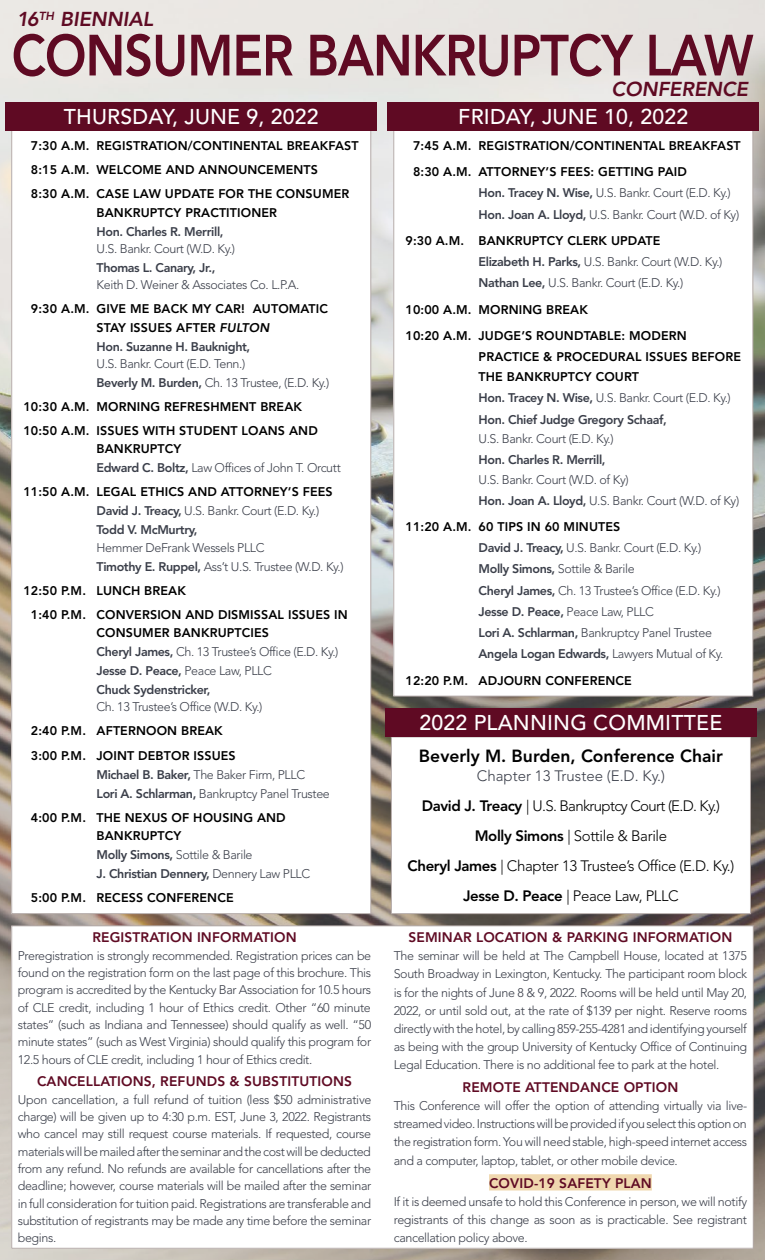
<style>
.page{position:relative;width:765px;height:1260px;background:#fff}
.page>*{position:absolute;margin:0;border:0;box-sizing:border-box;transform-origin:0 0}
.t1{font:800 57.5px "Avenir LT Std";letter-spacing:-.02em;color:#5f0a23;scale:.87 1}
.t2{font:500 21.25px "Avenir LT Std";letter-spacing:.01em;color:#fff}
.t3{font:italic 800 20px "Avenir LT Std";color:#5f0a23}
.t4{font:800 17.5px "Avenir LT Std";color:#000}
.t5{font:300 15px/30px "Avenir LT Std";letter-spacing:-.025em;color:#000;text-align:center}
.t6{font:800 13.75px "Avenir LT Std";letter-spacing:.01em;color:#5f0a23}
.t7{font:300 12.5px/17.4px "Avenir LT Std";letter-spacing:-.03em;color:#3b3f4a}
.t8{font:800 12.5px/24.1px "Avenir LT Std";letter-spacing:.01em;color:#000}
.t9{font:800 12.5px/19px "Avenir LT Std";letter-spacing:-.03em;color:#3b3f4a}
.s1{font-style:italic}
.s2{color:#3b3f4a}
.s3{font-weight:800}
.s4{font-weight:800;color:#000}
.s5{font-weight:300;color:#3b3f4a}
.s6{color:#000}
.s7{font-weight:300}
</style>
<div class="page">
<img style="left:0;top:0;width:765px;height:1260px">
<div style="left:12px;top:926px;width:741px;height:322px;background:#fff"></div>
<div style="left:489px;top:1174px;width:163px;height:17px;background:#f0d8af"></div>
<div style="left:394px;top:129px;width:359px;height:567px;background:#fff"></div>
<div style="left:12px;top:129px;width:359px;height:785px;background:#fff"></div>
<div style="left:388px;top:102px;width:371px;height:28px;background:#5f0a23"></div>
<div style="left:6px;top:102px;width:371px;height:28px;background:#5f0a23"></div>
<div style="left:391px;top:737px;width:359px;height:177px;background:#fff"></div>
<div style="left:391px;top:736px;width:360px;height:178px;border:1px solid #b3a9a7"></div>
<div style="left:385px;top:708px;width:372px;height:28px;background:#5f0a23"></div>
<h3 class="t3" style="left:17px;top:8px;width:138px">16<sup>TH</sup> BIENNIAL</h3>
<h1 class="t1" style="left:12px;top:21px;width:854px">CONSUMER BANKRUPTCY LAW</h1>
<h3 class="t3" style="left:611px;top:77px;width:138px">CONFERENCE</h3>
<h2 class="t2" style="left:64px;top:105px;width:257px">THURSDAY, JUNE 9, 2022</h2>
<h2 class="t2" style="left:458px;top:105px;width:232px">FRIDAY, JUNE 10, 2022</h2>
<p class="t8" style="left:31px;top:134px;width:329px">7:30 A.M. REGISTRATION/CONTINENTAL BREAKFAST<br>8:15 A.M. WELCOME AND ANNOUNCEMENTS<br>8:30 A.M. CASE LAW UPDATE FOR THE CONSUMER</p>
<p class="t8" style="left:97px;top:200px;width:182px">BANKRUPTCY PRACTITIONER</p>
<p class="t9" style="left:97px;top:222px;width:129px">Hon. Charles R. Merrill,</p>
<p class="t7" style="left:97px;top:240px;width:140px">U.S. Bankr. Court (W.D. Ky.)</p>
<p class="t9" style="left:97px;top:258px;width:120px">Thomas L. Canary, Jr.,</p>
<p class="t7" style="left:97px;top:276px;width:204px">Keith D. Weiner &amp; Associates Co. L.P.A.</p>
<p class="t8" style="left:97px;top:299px;width:233px;line-height:18.8px;text-indent:-66px">9:30 A.M. GIVE ME BACK MY CAR! AUTOMATIC<br>STAY ISSUES AFTER <span class="s1">FULTON<br></span><span class="s2">Hon. Suzanne H. Bauknight,</span></p>
<p class="t7" style="left:97px;top:354px;width:234px;line-height:19px">U.S. Bankr. Court (E.D. Tenn.)<br><span class="s3">Beverly M. Burden,</span> Ch. 13 Trustee, (E.D. Ky.)</p>
<p class="t8" style="left:23px;top:394px;width:296px">10:30 A.M. MORNING REFRESHMENT BREAK<br>10:50 A.M. ISSUES WITH STUDENT LOANS AND</p>
<p class="t7" style="left:97px;top:440px;width:246px;line-height:19px"><span class="s4">BANKRUPTCY<br></span><span class="s3">Edward C. Boltz,</span> Law Offices of John T. Orcutt</p>
<p class="t8" style="left:97px;top:483px;width:238px;line-height:19px;text-indent:-73px">11:50 A.M. LEGAL ETHICS AND ATTORNEY’S FEES<br><span class="s2">David J. Treacy,</span> <span class="s5">U.S. Bankr. Court (E.D. Ky.)<br></span><span class="s2">Todd V. McMurtry,</span></p>
<p class="t7" style="left:97px;top:538px;width:249px;line-height:19px">Hemmer DeFrank Wessels PLLC<br><span class="s3">Timothy E. Ruppel,</span> Ass’t U.S. Trustee (W.D. Ky.)</p>
<p class="t8" style="left:31px;top:578px;width:318px;text-indent:-8px">12:50 P.M. LUNCH BREAK<br>1:40 P.M. CONVERSION AND DISMISSAL ISSUES IN</p>
<p class="t9" style="left:97px;top:623px;width:243px"><span class="s6">CONSUMER BANKRUPTCIES<br></span>Cheryl James, <span class="s7">Ch. 13 Trustee’s Office (E.D. Ky.)<br></span>Jesse D. Peace, <span class="s7">Peace Law, PLLC<br></span>Chuck Sydenstricker,</p>
<p class="t7" style="left:97px;top:698px;width:167px">Ch. 13 Trustee’s Office (W.D. Ky.)</p>
<p class="t8" style="left:31px;top:719px;width:206px">2:40 P.M. AFTERNOON BREAK<br>3:00 P.M. JOINT DEBTOR ISSUES</p>
<p class="t7" style="left:97px;top:765px;width:235px;line-height:19px"><span class="s3">Michael B. Baker,</span> The Baker Firm, PLLC<br><span class="s3">Lori A. Schlarman,</span> Bankruptcy Panel Trustee</p>
<p class="t8" style="left:97px;top:808px;width:215px;line-height:18.9px;text-indent:-66px">4:00 P.M. THE NEXUS OF HOUSING AND<br>BANKRUPTCY<br><span class="s2">Molly Simons,</span> <span class="s5">Sottile &amp; Barile<br></span><span class="s2">J. Christian Dennery,</span> <span class="s5">Dennery Law PLLC</span></p>
<p class="t8" style="left:31px;top:886px;width:204px">5:00 P.M. RECESS CONFERENCE</p>
<p class="t6" style="left:92px;top:929px;width:206px">REGISTRATION INFORMATION</p>
<p class="t7" style="left:18px;top:947px;width:355px;text-align:justify">Preregistration is strongly recommended. Registration prices can be found on the registration form on the last page of this brochure. This program is accredited by the Kentucky Bar Association for 10.5 hours of CLE credit, including 1 hour of Ethics credit. Other “60 minute states” (such as Indiana and Tennessee) should qualify as well. “50 minute states” (such as West Virginia) should qualify this program for 12.5 hours of CLE credit, including 1 hour of Ethics credit.</p>
<p class="t6" style="left:37px;top:1073px;width:316px">CANCELLATIONS, REFUNDS &amp; SUBSTITUTIONS</p>
<p class="t7" style="left:18px;top:1091px;width:355px;text-align:justify">Upon cancellation, a full refund of tuition (less $50 administrative charge) will be given up to 4:30 p.m. EST, June 3, 2022. Registrants who cancel may still request course materials. If requested, course materials will be mailed after the seminar and the cost will be deducted from any refund. No refunds are available for cancellations after the deadline; however, course materials will be mailed after the seminar in full consideration for tuition paid. Registrations are transferable and substitution of registrants may be made any time before the seminar begins.</p>
<p class="t8" style="left:413px;top:133px;width:329px;line-height:26.2px">7:45 A.M. REGISTRATION/CONTINENTAL BREAKFAST<br>8:30 A.M. ATTORNEY’S FEES: GETTING PAID</p>
<p class="t7" style="left:479px;top:183px;width:262px;line-height:21.2px"><span class="s3">Hon. Tracey N. Wise,</span> U.S. Bankr. Court (E.D. Ky.)<br><span class="s3">Hon. Joan A. Lloyd,</span> U.S. Bankr. Court (W.D. of Ky)</p>
<p class="t7" style="left:479px;top:230px;width:245px;line-height:21.2px;text-indent:-73px"><span class="s4">9:30 A.M. BANKRUPTCY CLERK UPDATE<br></span><span class="s3">Elizabeth H. Parks,</span> U.S. Bankr. Court (W.D. Ky.)<br><span class="s3">Nathan Lee,</span> U.S. Bankr. Court (E.D. Ky.)</p>
<p class="t8" style="left:405px;top:296px;width:283px;line-height:26.2px">10:00 A.M. MORNING BREAK<br>10:20 A.M. JUDGE’S ROUNDTABLE: MODERN</p>
<p class="t8" style="left:479px;top:346px;width:264px;line-height:21px">PRACTICE &amp; PROCEDURAL ISSUES BEFORE THE BANKRUPTCY COURT<br><span class="s2">Hon. Tracey N. Wise,</span> <span class="s5">U.S. Bankr. Court (E.D. Ky.)<br></span><span class="s2">Hon. Chief Judge Gregory Schaaf,</span></p>
<p class="t7" style="left:479px;top:430px;width:137px">U.S. Bankr. Court (E.D. Ky.)</p>
<p class="t9" style="left:479px;top:450px;width:129px">Hon. Charles R. Merrill,</p>
<p class="t7" style="left:479px;top:469px;width:262px;line-height:21.2px">U.S. Bankr. Court (W.D. of Ky)<br><span class="s3">Hon. Joan A. Lloyd,</span> U.S. Bankr. Court (W.D. of Ky)</p>
<p class="t7" style="left:479px;top:516px;width:246px;line-height:21.2px;text-indent:-73px"><span class="s4">11:20 A.M. 60 TIPS IN 60 MINUTES<br></span><span class="s3">David J. Treacy,</span> U.S. Bankr. Court (E.D. Ky.)<br><span class="s3">Molly Simons,</span> Sottile &amp; Barile<br><span class="s3">Cheryl James,</span> Ch. 13 Trustee’s Office (E.D. Ky.)<br><span class="s3">Jesse D. Peace,</span> Peace Law, PLLC<br><span class="s3">Lori A. Schlarman,</span> Bankruptcy Panel Trustee <span class="s3">Angela Logan Edwards,</span> Lawyers Mutual of Ky.</p>
<p class="t8" style="left:405px;top:668px;width:228px">12:20 P.M. ADJOURN CONFERENCE</p>
<h2 class="t2" style="left:419px;top:711px;width:304px">2022 PLANNING COMMITTEE</h2>
<h3 class="t4" style="left:419px;top:745px;width:305px">Beverly M. Burden, Conference Chair</h3>
<p class="t5" style="left:408px;top:761px;width:328px"><span class="s2">Chapter 13 Trustee (E.D. Ky.)<br></span><span class="s3">David J. Treacy</span> | U.S. Bankruptcy Court (E.D. Ky.)<br><span class="s3">Molly Simons</span> | Sottile &amp; Barile<br><span class="s3">Cheryl James</span> | Chapter 13 Trustee’s Office (E.D. Ky.)<br><span class="s3">Jesse D. Peace</span> | Peace Law, PLLC</p>
<p class="t6" style="left:409px;top:929px;width:325px">SEMINAR LOCATION &amp; PARKING INFORMATION</p>
<p class="t7" style="left:394px;top:947px;width:355px;line-height:18px;text-align:justify">The seminar will be held at The Campbell House, located at 1375<br>South Broadway in Lexington, Kentucky. The participant room block is for the nights of June 8 &amp; 9, 2022. Rooms will be held until May 20, 2022, or until sold out, at the rate of $139 per night. Reserve rooms directly with the hotel, by calling 859-255-4281 and identifying yourself as being with the group University of Kentucky Office of Continuing Legal Education. There is no additional fee to park at the hotel.</p>
<p class="t6" style="left:463px;top:1079px;width:217px">REMOTE ATTENDANCE OPTION</p>
<p class="t7" style="left:394px;top:1097px;width:355px;line-height:18px;text-align:justify">This Conference will offer the option of attending virtually via live&shy;streamed video. Instructions will be provided if you select this option on the registration form. You will need stable, high-speed internet access and a computer, laptop, tablet, or other mobile device.</p>
<p class="t6" style="left:489px;top:1175px;width:164px">COVID-19 SAFETY PLAN</p>
<p class="t7" style="left:394px;top:1193px;width:355px;line-height:18.1px;text-align:justify">If it is deemed unsafe to hold this Conference in person, we will notify registrants of this change as soon as is practicable. See registrant cancellation policy above.</p>
</div>
